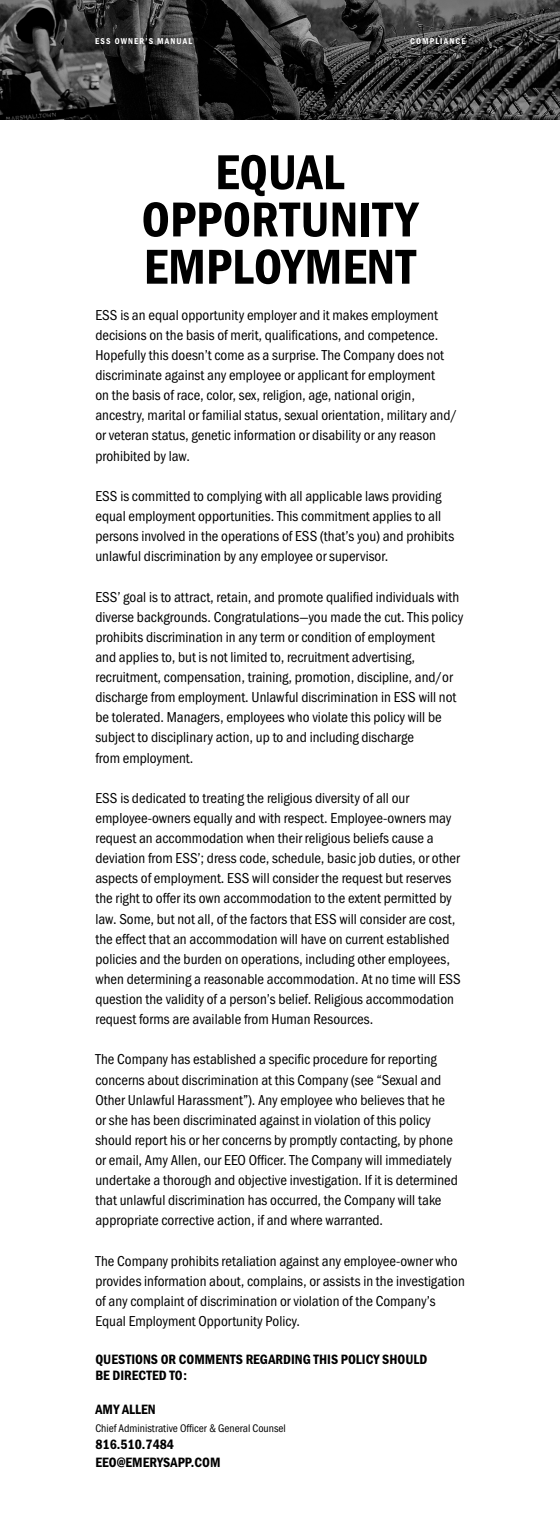
<style>
.page{position:relative;width:560px;height:1521px;background:#fff}
.page>*{position:absolute;margin:0;border:0;box-sizing:border-box;transform-origin:0 0}
.Headline{font:50.75px/47.2px "Franklin Gothic URW Con Dem";color:#000;text-align:center}
.Body_Copy_-_Intro__L{font:14.88px/20.1px "Franklin Gothic URW Cond";color:#000}
.Subhead_4{font:14px/16.8px "Franklin Gothic URW Con Dem";color:#000}
.Subhead_4-2{font:11.38px "Franklin Gothic URW Cond";color:#000}
.Subhead_6{font:8.75px "Franklin Gothic URW Con Dem";letter-spacing:.13em;color:#fff}
</style>
<div class="page">
<img style="left:0;top:0;width:560px;height:119px">
<p class="Subhead_6" style="left:95px;top:35px;width:99px">ESS OWNER’S MANUAL</p>
<p class="Subhead_6" style="left:410px;top:35px;width:57px">COMPLIANCE</p>
<p class="Headline" style="left:142px;top:146px;width:278px">EQUAL<br>OPPORTUNITY<br>EMPLOYMENT</p>
<p class="Body_Copy_-_Intro__L" style="left:95px;top:304px;width:350px">ESS is an equal opportunity employer and it makes employment decisions on the basis of merit, qualifications, and competence.<br>Hopefully this doesn’t come as a surprise. The Company does not discriminate against any employee or applicant for employment</p>
<p class="Body_Copy_-_Intro__L" style="left:95px;top:384px;width:363px">on the basis of race, color, sex, religion, age, national origin, ancestry, marital or familial status, sexual orientation, military and/ or veteran status, genetic information or disability or any reason prohibited by law.</p>
<p class="Body_Copy_-_Intro__L" style="left:95px;top:485px;width:360px">ESS is committed to complying with all applicable laws providing equal employment opportunities. This commitment applies to all persons involved in the operations of ESS (that’s you) and prohibits unlawful discrimination by any employee or supervisor.</p>
<p class="Body_Copy_-_Intro__L" style="left:95px;top:585px;width:369px">ESS’ goal is to attract, retain, and promote qualified individuals with diverse backgrounds. Congratulations—you made the cut. This policy prohibits discrimination in any term or condition of employment<br>and applies to, but is not limited to, recruitment advertising, recruitment, compensation, training, promotion, discipline, and/or discharge from employment. Unlawful discrimination in ESS will not be tolerated. Managers, employees who violate this policy will be subject to disciplinary action, up to and including discharge</p>
<p class="Body_Copy_-_Intro__L" style="left:95px;top:746px;width:100px">from employment.</p>
<p class="Body_Copy_-_Intro__L" style="left:95px;top:787px;width:367px">ESS is dedicated to treating the religious diversity of all our employee-owners equally and with respect. Employee-owners may request an accommodation when their religious beliefs cause a deviation from ESS’; dress code, schedule, basic job duties, or other aspects of employment. ESS will consider the request but reserves the right to offer its own accommodation to the extent permitted by law. Some, but not all, of the factors that ESS will consider are cost, the effect that an accommodation will have on current established policies and the burden on operations, including other employees, when determining a reasonable accommodation. At no time will ESS question the validity of a person’s belief. Religious accommodation request forms are available from Human Resources.</p>
<p class="Body_Copy_-_Intro__L" style="left:95px;top:1048px;width:364px">The Company has established a specific procedure for reporting concerns about discrimination at this Company (see “Sexual and Other Unlawful Harassment”). Any employee who believes that he or she has been discriminated against in violation of this policy should report his or her concerns by promptly contacting, by phone or email, Amy Allen, our EEO Officer. The Company will immediately undertake a thorough and objective investigation. If it is determined that unlawful discrimination has occurred, the Company will take appropriate corrective action, if and where warranted.</p>
<p class="Body_Copy_-_Intro__L" style="left:95px;top:1250px;width:371px">The Company prohibits retaliation against any employee-owner who provides information about, complains, or assists in the investigation of any complaint of discrimination or violation of the Company’s Equal Employment Opportunity Policy.</p>
<p class="Subhead_4" style="left:95px;top:1350px;width:333px">QUESTIONS OR COMMENTS REGARDING THIS POLICY SHOULD<br>BE DIRECTED TO:</p>
<p class="Subhead_4" style="left:95px;top:1400px;width:62px">AMY ALLEN</p>
<p class="Subhead_4-2" style="left:95px;top:1419px;width:192px">Chief Administrative Officer &amp; General Counsel</p>
<p class="Subhead_4" style="left:95px;top:1435px;width:80px">816.510.7484</p>
<p class="Subhead_4" style="left:95px;top:1453px;width:127px">EEO@EMERYSAPP.COM</p>
</div>
